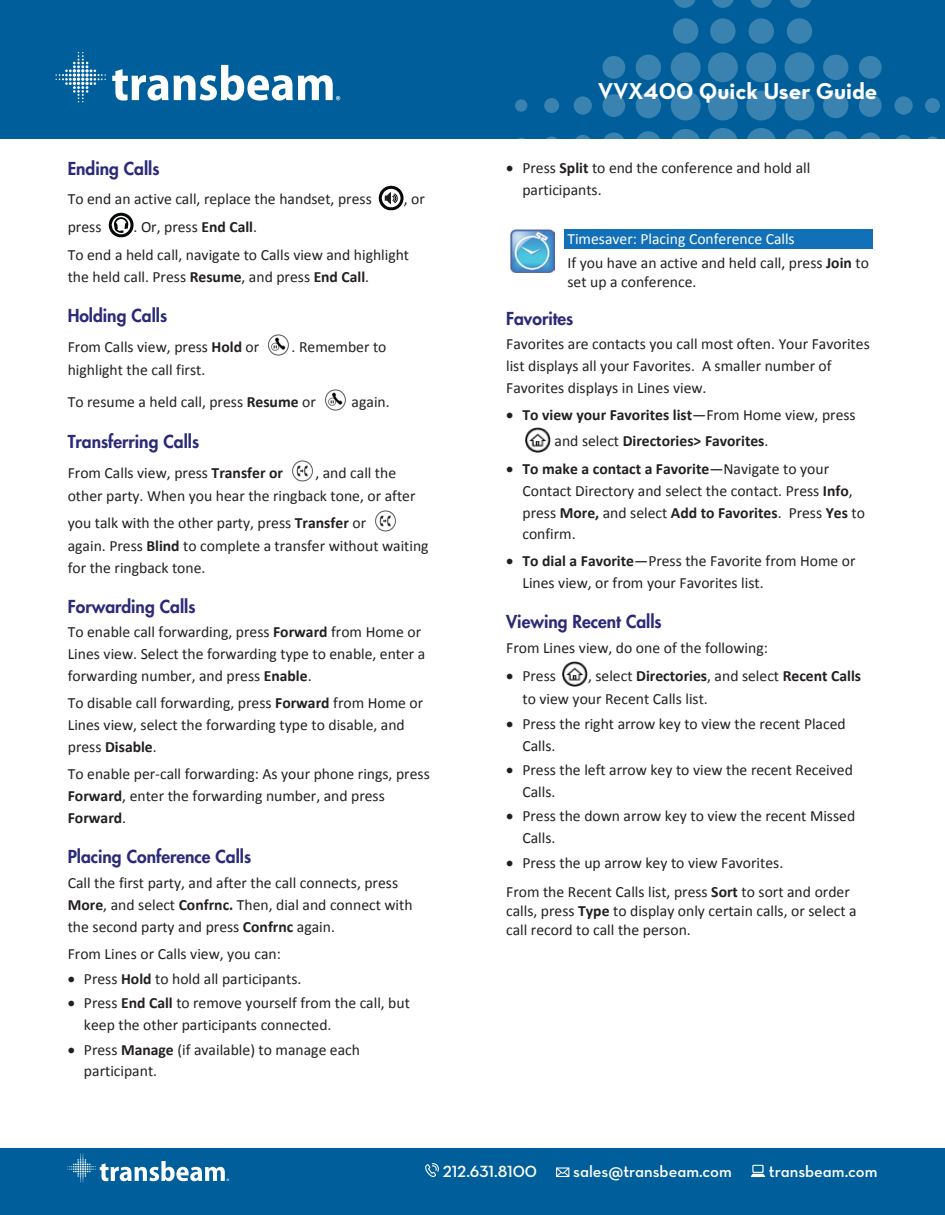
<style>
.page{position:relative;width:945px;height:1215px;background:#fff}
.page>*{position:absolute;margin:0;border:0;box-sizing:border-box;transform-origin:0 0}
.t1{font:23.4px "Neutra Text Bold Alt";color:#fff}
.t2{font:800 17.4px "Futura";color:#2a2a79}
.t3{font:16.5px "Neutra Text Demi Alt";color:#fff}
.t4{font:15.6px/21.9px "Calibri";color:#231f20}
.t5{font:700 15.6px/26.8px "Calibri";color:#231f20}
.s1{font-weight:700}
.s2{color:#fff}
.s3{font-weight:400}
</style>
<div class="page">
<div style="left:0;top:0;width:945px;height:139px;background:#005f9b"></div>
<div style="left:0;top:1148px;width:945px;height:67px;background:#005f9b"></div>
<svg style="left:425px;top:1163px;width:14px;height:14px"></svg>
<svg style="left:556px;top:1167px;width:13px;height:10px"></svg>
<svg style="left:751px;top:1165px;width:14px;height:12px"></svg>
<svg style="left:68px;top:1154px;width:161px;height:28px"></svg>
<svg style="left:750px;top:0;width:22px;height:8px"></svg>
<div style="left:749px;top:18px;width:25px;height:26px;background:#3a83b1;border-radius:50%"></div>
<svg style="left:790px;top:0;width:22px;height:8px"></svg>
<div style="left:787px;top:18px;width:25px;height:26px;background:#3a83b1;border-radius:50%"></div>
<div style="left:746px;top:52px;width:30px;height:30px;background:#3a83b1;border-radius:50%"></div>
<div style="left:746px;top:91px;width:30px;height:29px;background:#3a83b1;border-radius:50%"></div>
<svg style="left:747px;top:128px;width:29px;height:11px"></svg>
<svg style="left:712px;top:0;width:22px;height:8px"></svg>
<div style="left:710px;top:18px;width:26px;height:26px;background:#3a83b1;border-radius:50%"></div>
<svg style="left:674px;top:0;width:22px;height:8px"></svg>
<div style="left:673px;top:18px;width:25px;height:26px;background:#3a83b1;border-radius:50%"></div>
<div style="left:708px;top:52px;width:30px;height:30px;background:#3a83b1;border-radius:50%"></div>
<div style="left:708px;top:91px;width:30px;height:29px;background:#3a83b1;border-radius:50%"></div>
<svg style="left:708px;top:128px;width:29px;height:11px"></svg>
<svg style="left:927px;top:136px;width:11px;height:3px"></svg>
<svg style="left:896px;top:135px;width:15px;height:4px"></svg>
<svg style="left:860px;top:133px;width:21px;height:6px"></svg>
<svg style="left:824px;top:131px;width:23px;height:8px"></svg>
<svg style="left:546px;top:136px;width:11px;height:3px"></svg>
<svg style="left:575px;top:135px;width:15px;height:4px"></svg>
<svg style="left:604px;top:133px;width:20px;height:6px"></svg>
<svg style="left:637px;top:131px;width:23px;height:8px"></svg>
<svg style="left:785px;top:129px;width:29px;height:10px"></svg>
<svg style="left:671px;top:129px;width:29px;height:10px"></svg>
<div style="left:925px;top:98px;width:15px;height:15px;background:#3a83b1;border-radius:50%"></div>
<svg style="left:894px;top:96px;width:19px;height:19px"></svg>
<div style="left:859px;top:94px;width:23px;height:23px;background:#3a83b1;border-radius:50%"></div>
<div style="left:823px;top:93px;width:25px;height:25px;background:#3a83b1;border-radius:50%"></div>
<svg style="left:515px;top:99px;width:12px;height:13px"></svg>
<div style="left:544px;top:98px;width:15px;height:15px;background:#3a83b1;border-radius:50%"></div>
<div style="left:574px;top:96px;width:18px;height:19px;background:#3a83b1;border-radius:50%"></div>
<div style="left:603px;top:94px;width:22px;height:23px;background:#3a83b1;border-radius:50%"></div>
<div style="left:859px;top:56px;width:23px;height:23px;background:#3a83b1;border-radius:50%"></div>
<div style="left:603px;top:56px;width:22px;height:23px;background:#3a83b1;border-radius:50%"></div>
<div style="left:636px;top:93px;width:25px;height:25px;background:#3a83b1;border-radius:50%"></div>
<div style="left:823px;top:55px;width:25px;height:25px;background:#3a83b1;border-radius:50%"></div>
<div style="left:636px;top:55px;width:25px;height:25px;background:#3a83b1;border-radius:50%"></div>
<div style="left:785px;top:91px;width:29px;height:29px;background:#3a83b1;border-radius:50%"></div>
<div style="left:785px;top:52px;width:29px;height:30px;background:#3a83b1;border-radius:50%"></div>
<div style="left:671px;top:91px;width:30px;height:29px;background:#3a83b1;border-radius:50%"></div>
<div style="left:671px;top:52px;width:30px;height:30px;background:#3a83b1;border-radius:50%"></div>
<svg style="left:56px;top:52px;width:50px;height:50px"></svg>
<svg style="left:112px;top:65px;width:228px;height:36px"></svg>
<hr style="left:564px;top:229px;width:3px;height:19px;background:#1270b9">
<svg style="left:871px;top:229px;width:2px;height:19px"></svg>
<div style="left:567px;top:229px;width:304px;height:19px;background:#1270b9"></div>
<img style="left:378px;top:185px;width:25px;height:25px">
<img style="left:108px;top:213px;width:25px;height:25px">
<img style="left:268px;top:334px;width:21px;height:22px">
<img style="left:325px;top:389px;width:21px;height:22px">
<img style="left:292px;top:460px;width:21px;height:22px">
<img style="left:375px;top:510px;width:21px;height:22px">
<img style="left:511px;top:229px;width:43px;height:43px">
<img style="left:525px;top:427px;width:25px;height:25px">
<img style="left:563px;top:662px;width:24px;height:25px">
<p class="t2" style="left:68px;top:157px;width:93px">Ending Calls</p>
<p class="t4" style="left:68px;top:188px;width:306px">To end an active call, replace the handset, press</p>
<p class="t4" style="left:404px;top:188px;width:23px">, or</p>
<p class="t4" style="left:68px;top:216px;width:35px">press</p>
<p class="t4" style="left:68px;top:213px;width:343px;line-height:28.2px;text-indent:66px">. Or, press <span class="s1">End Call</span>.<br>To end a held call, navigate to Calls view and highlight</p>
<p class="t4" style="left:68px;top:266px;width:303px">the held call. Press <span class="s1">Resume</span>, and press <span class="s1">End Call</span>.</p>
<p class="t2" style="left:68px;top:305px;width:101px">Holding Calls</p>
<p class="t4" style="left:68px;top:336px;width:193px">From Calls view, press <span class="s1">Hold</span> or</p>
<p class="t4" style="left:292px;top:336px;width:96px">. Remember to</p>
<p class="t4" style="left:68px;top:354px;width:250px;line-height:32px">highlight the call first.<br>To resume a held call, press <span class="s1">Resume</span> or</p>
<p class="t4" style="left:352px;top:391px;width:40px">again.</p>
<p class="t2" style="left:68px;top:431px;width:133px">Transferring Calls</p>
<p class="t4" style="left:68px;top:462px;width:217px">From Calls view, press <span class="s1">Transfer or</span></p>
<p class="t4" style="left:68px;top:461px;width:349px;line-height:23px;text-indent:248px">, and call the other party. When you hear the ringback tone, or after</p>
<p class="t4" style="left:68px;top:511px;width:362px;line-height:22.5px">you talk with the other party, press <span class="s1">Transfer</span> or<br>again. Press <span class="s1">Blind</span> to complete a transfer without waiting for the ringback tone.</p>
<p class="t2" style="left:68px;top:595px;width:129px">Forwarding Calls</p>
<p class="t4" style="left:68px;top:621px;width:359px">To enable call forwarding, press <span class="s1">Forward</span> from Home or<br>Lines view. Select the forwarding type to enable, enter a forwarding number, and press <span class="s1">Enable</span>.</p>
<p class="t4" style="left:68px;top:692px;width:357px">To disable call forwarding, press <span class="s1">Forward</span> from Home or<br>Lines view, select the forwarding type to disable, and press <span class="s1">Disable</span>.</p>
<p class="t4" style="left:68px;top:763px;width:363px">To enable per-call forwarding: As your phone rings, press<br><span class="s1">Forward</span>, enter the forwarding number, and press<br><span class="s1">Forward</span>.</p>
<p class="t2" style="left:68px;top:846px;width:185px">Placing Conference Calls</p>
<p class="t4" style="left:68px;top:872px;width:346px">Call the first party, and after the call connects, press<br><span class="s1">More</span>, and select <span class="s1">Confrnc.</span> Then, dial and connect with the second party and press <span class="s1">Confrnc</span> again.</p>
<p class="t4" style="left:68px;top:943px;width:215px">From Lines or Calls view, you can:</p>
<p class="t4" style="left:68px;top:968px;width:235px">• Press <span class="s1">Hold</span> to hold all participants.</p>
<p class="t4" style="left:84px;top:992px;width:328px;text-indent:-16px">• Press <span class="s1">End Call</span> to remove yourself from the call, but keep the other participants connected.</p>
<p class="t4" style="left:84px;top:1039px;width:278px;text-indent:-16px">• Press <span class="s1">Manage</span> (if available) to manage each participant.</p>
<h1 class="t1" style="left:598px;top:76px;width:281px">VVX400 Quick User Guide</h1>
<p class="t4" style="left:522px;top:157px;width:289px;text-indent:-16px">• Press <span class="s1">Split</span> to end the conference and hold all participants.</p>
<p class="t4" style="left:567px;top:227px;width:303px;line-height:24.3px"><span class="s2">Timesaver: Placing Conference Calls<br></span>If you have an active and held call, press <span class="s1">Join</span> to</p>
<p class="t4" style="left:567px;top:271px;width:130px">set up a conference.</p>
<p class="t2" style="left:506px;top:307px;width:69px">Favorites</p>
<p class="t4" style="left:506px;top:333px;width:365px">Favorites are contacts you call most often. Your Favorites list displays all your Favorites. A smaller number of<br>Favorites displays in Lines view.</p>
<p class="t5" style="left:555px;top:401px;width:303px;text-indent:-48px">• To view your Favorites list<span class="s3">—From Home view, press and select</span> Directories&gt; Favorites<span class="s3">.</span></p>
<p class="t4" style="left:522px;top:458px;width:344px;text-indent:-16px">• <span class="s1">To make a contact a Favorite</span>—Navigate to your Contact Directory and select the contact. Press <span class="s1">Info</span>, press <span class="s1">More,</span> and select <span class="s1">Add to Favorites</span>. Press <span class="s1">Yes</span> to confirm.</p>
<p class="t4" style="left:522px;top:550px;width:335px;text-indent:-16px">• <span class="s1">To dial a Favorite</span>—Press the Favorite from Home or<br>Lines view, or from your Favorites list.</p>
<p class="t2" style="left:506px;top:610px;width:157px">Viewing Recent Calls</p>
<p class="t4" style="left:506px;top:636px;width:263px">From Lines view, do one of the following:</p>
<p class="t4" style="left:506px;top:665px;width:51px">• Press</p>
<p class="t4" style="left:522px;top:665px;width:340px;line-height:23px;text-indent:66px">, select <span class="s1">Directories</span>, and select <span class="s1">Recent Calls </span>to view your Recent Calls list.</p>
<p class="t4" style="left:522px;top:713px;width:325px;text-indent:-16px">• Press the right arrow key to view the recent Placed<br>Calls.</p>
<p class="t4" style="left:522px;top:759px;width:332px;text-indent:-16px">• Press the left arrow key to view the recent Received<br>Calls.</p>
<p class="t4" style="left:522px;top:805px;width:334px;text-indent:-16px">• Press the down arrow key to view the recent Missed<br>Calls.</p>
<p class="t4" style="left:506px;top:848px;width:345px;line-height:28.8px">• Press the up arrow key to view Favorites.<br>From the Recent Calls list, press <span class="s1">Sort</span> to sort and order</p>
<p class="t4" style="left:506px;top:901px;width:352px;line-height:19px">calls, press <span class="s1">Type</span> to display only certain calls, or select a call record to call the person.</p>
<p class="t3" style="left:443px;top:1161px;width:96px">212.631.8100</p>
<p class="t3" style="left:573px;top:1161px;width:160px">sales@transbeam.com</p>
<p class="t3" style="left:769px;top:1161px;width:110px">transbeam.com</p>
</div>
